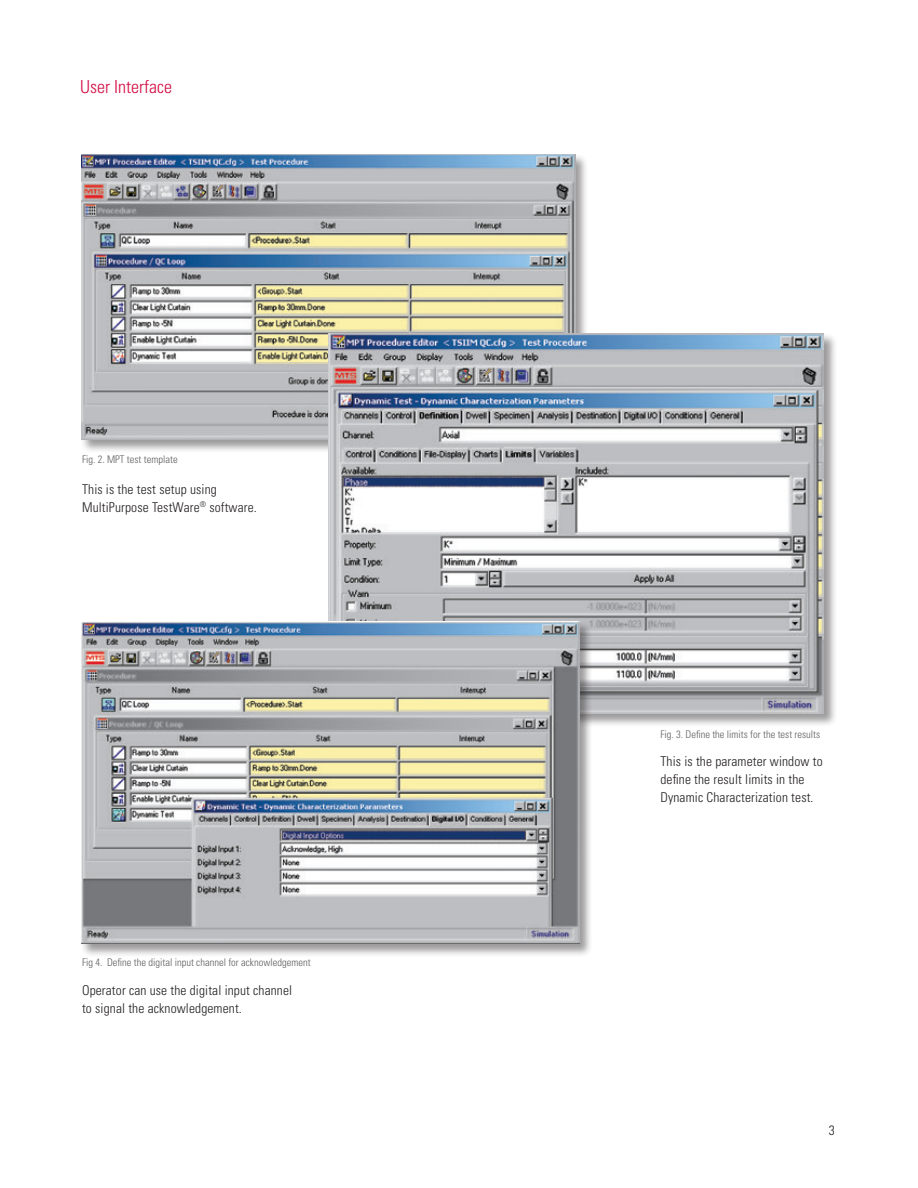
<style>
.page{position:relative;width:918px;height:1188px;background:#fff}
.page>*{position:absolute;margin:0;border:0;box-sizing:border-box;transform-origin:0 0}
.t1{font:300 condensed 18px "Univers LT Std";color:#d20d44}
.t2{font:300 condensed 13.5px/18px "Univers LT Std";letter-spacing:.01em;color:#231f20}
.t3{font:300 condensed 10.5px "Univers LT Std";color:#5f5f62}
</style>
<div class="page">
<div style="left:80px;top:153px;width:508px;height:299px;background:#231f20;opacity:.45"></div>
<img style="left:81px;top:154px;width:494px;height:285px">
<div style="left:328px;top:333px;width:509px;height:394px;background:#231f20;opacity:.45"></div>
<img style="left:328px;top:334px;width:496px;height:379px">
<div style="left:80px;top:621px;width:512px;height:336px;background:#231f20;opacity:.45"></div>
<img style="left:81px;top:622px;width:498px;height:322px">
<h1 class="t1" style="left:80px;top:76px;width:93px">User Interface</h1>
<p class="t3" style="left:82px;top:453px;width:97px">Fig. 2. MPT test template</p>
<p class="t2" style="left:82px;top:480px;width:176px">This is the test setup using<br>MultiPurpose TestWare<sup>®</sup> software.</p>
<p class="t3" style="left:82px;top:956px;width:230px">Fig 4. Define the digital input channel for acknowledgement</p>
<p class="t2" style="left:82px;top:981px;width:212px">Operator can use the digital input channel to signal the acknowledgement.</p>
<p class="t3" style="left:660px;top:728px;width:161px">Fig. 3. Define the limits for the test results</p>
<p class="t2" style="left:661px;top:752px;width:164px">This is the parameter window to define the result limits in the<br>Dynamic Characterization test.</p>
<p class="t2" style="left:829px;top:1121px;width:7px">3</p>
</div>
